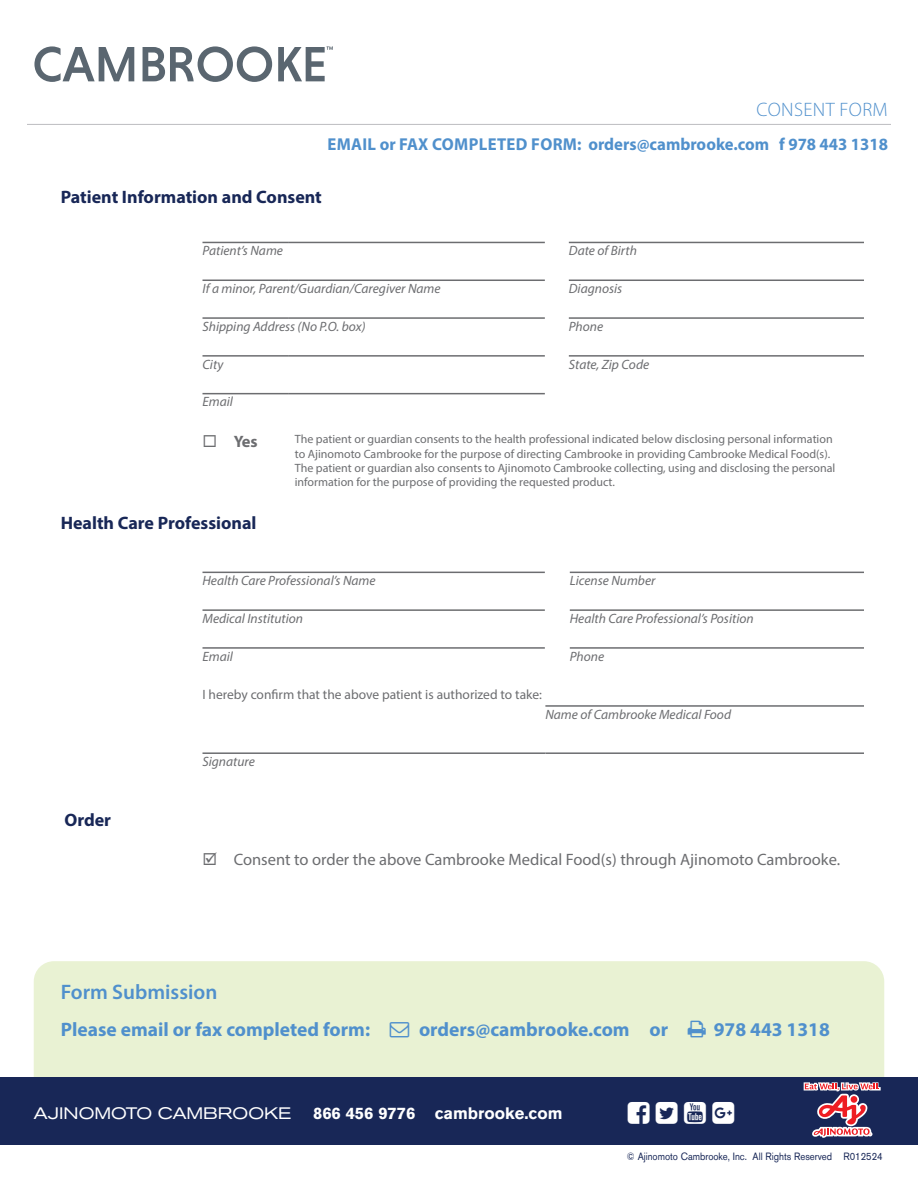
<style>
.page{position:relative;width:918px;height:1188px;background:#fff}
.page>*{position:absolute;margin:0;border:0;box-sizing:border-box;transform-origin:0 0}
.t1{font:600 21px "Myriad Pro";color:#5090cc}
.t2{font:700 19.5px "Myriad Pro";color:#5090cc}
.t3{font:300 19.5px "Myriad Pro";letter-spacing:.02em;color:#5090cc}
.sidebar_title{font:700 18px "Myriad Pro";color:#182757}
.t4{font:700 17.25px "Myriad Pro";color:#5090cc}
.Default{font:16.5px "Myriad Pro";color:#6c6d70}
.t5{font:700 16.5px "Akzidenz Grotesk BQ";color:#fff}
.t6{font:expanded 16.5px "Akzidenz Grotesk BQ";color:#fff}
.Default-2{font:700 16.5px "Myriad Pro";color:#6c6d70}
.Default-3{font:italic 13.5px "Myriad Pro";color:#6c6d70}
.t7{font:13.5px "Myriad Pro";color:#6c6d70}
.CM4{font:italic 13.5px "Myriad Pro";color:#6c6d70}
.Default-4{font:12px/14.4px "Myriad Pro";color:#6c6d70}
.t8{font:10.5px "Akzidenz Grotesk BQ";color:#182757;scale:.9 1}
</style>
<div class="page">
<div style="left:34px;top:961px;width:850px;height:116px;background:#e9f2d3"></div>
<hr style="left:202px;top:242px;width:86px;height:1px;background:#6c6d70">
<hr style="left:288px;top:242px;width:257px;height:1px;background:#6c6d70">
<hr style="left:569px;top:242px;width:295px;height:1px;background:#6c6d70">
<hr style="left:202px;top:280px;width:86px;height:1px;background:#6c6d70">
<hr style="left:288px;top:280px;width:257px;height:1px;background:#6c6d70">
<hr style="left:569px;top:280px;width:295px;height:1px;background:#6c6d70">
<hr style="left:202px;top:317px;width:86px;height:2px;background:#6c6d70">
<hr style="left:288px;top:317px;width:257px;height:2px;background:#6c6d70">
<hr style="left:569px;top:317px;width:295px;height:2px;background:#6c6d70">
<hr style="left:202px;top:355px;width:86px;height:2px;background:#6c6d70">
<hr style="left:288px;top:355px;width:257px;height:2px;background:#6c6d70">
<hr style="left:202px;top:393px;width:86px;height:1px;background:#6c6d70">
<hr style="left:288px;top:393px;width:257px;height:1px;background:#6c6d70">
<hr style="left:569px;top:355px;width:295px;height:2px;background:#6c6d70">
<hr style="left:202px;top:572px;width:343px;height:1px;background:#6c6d70">
<hr style="left:570px;top:572px;width:294px;height:1px;background:#6c6d70">
<hr style="left:202px;top:609px;width:343px;height:2px;background:#6c6d70">
<hr style="left:202px;top:647px;width:343px;height:2px;background:#6c6d70">
<hr style="left:570px;top:609px;width:294px;height:2px;background:#6c6d70">
<hr style="left:570px;top:647px;width:294px;height:2px;background:#6c6d70">
<hr style="left:202px;top:752px;width:343px;height:2px;background:#6c6d70">
<hr style="left:545px;top:752px;width:319px;height:2px;background:#6c6d70">
<hr style="left:545px;top:705px;width:319px;height:2px;background:#6c6d70">
<div style="left:0;top:1077px;width:918px;height:67px;background:#182757"></div>
<svg style="left:804px;top:1082px;width:77px;height:56px"></svg>
<hr style="left:27px;top:124px;width:864px;height:1px;background:#bcbdc0">
<svg style="left:278px;top:46px;width:55px;height:35px"></svg>
<svg style="left:143px;top:46px;width:129px;height:36px"></svg>
<svg style="left:34px;top:46px;width:100px;height:36px"></svg>
<svg style="left:390px;top:1022px;width:19px;height:16px"></svg>
<svg style="left:688px;top:1021px;width:18px;height:17px"></svg>
<p class="t3" style="left:757px;top:98px;width:133px">CONSENT FORM</p>
<p class="t4" style="left:327px;top:133px;width:562px">EMAIL or FAX COMPLETED FORM: orders@cambrooke.com f 978 443 1318</p>
<p class="sidebar_title" style="left:61px;top:185px;width:263px">Patient Information and Consent</p>
<p class="Default-3" style="left:202px;top:242px;width:82px">Patient’s Name</p>
<p class="Default-3" style="left:569px;top:242px;width:70px">Date of Birth</p>
<p class="Default-3" style="left:202px;top:280px;width:240px">If a minor, Parent/Guardian/Caregiver Name</p>
<p class="Default-3" style="left:569px;top:280px;width:55px">Diagnosis</p>
<p class="Default-3" style="left:202px;top:318px;width:165px">Shipping Address (No P.O. box)</p>
<p class="Default-3" style="left:569px;top:318px;width:36px">Phone</p>
<p class="Default-3" style="left:202px;top:356px;width:22px">City</p>
<p class="Default-3" style="left:569px;top:356px;width:82px">State, Zip Code</p>
<p class="Default-3" style="left:202px;top:394px;width:32px">Email</p>
<p class="Default-2" style="left:202px;top:431px;width:57px">◻ Yes</p>
<p class="Default-4" style="left:295px;top:432px;width:542px">The patient or guardian consents to the health professional indicated below disclosing personal information to Ajinomoto Cambrooke for the purpose of directing Cambrooke in providing Cambrooke Medical Food(s).<br>The patient or guardian also consents to Ajinomoto Cambrooke collecting, using and disclosing the personal information for the purpose of providing the requested product.</p>
<p class="sidebar_title" style="left:61px;top:511px;width:197px">Health Care Professional</p>
<p class="sidebar_title" style="left:64px;top:808px;width:48px">Order</p>
<p class="Default-3" style="left:202px;top:572px;width:175px">Health Care Professional’s Name</p>
<p class="CM4" style="left:570px;top:572px;width:87px">License Number</p>
<p class="Default-3" style="left:202px;top:610px;width:102px">Medical Institution</p>
<p class="Default-3" style="left:570px;top:610px;width:185px">Health Care Professional’s Position</p>
<p class="Default-3" style="left:202px;top:648px;width:32px">Email</p>
<p class="Default-3" style="left:570px;top:648px;width:36px">Phone</p>
<p class="t7" style="left:202px;top:686px;width:341px">I hereby confirm that the above patient is authorized to take:</p>
<p class="Default-3" style="left:545px;top:706px;width:187px">Name of Cambrooke Medical Food</p>
<p class="Default-3" style="left:202px;top:753px;width:54px">Signature</p>
<p class="Default" style="left:202px;top:850px;width:639px">☑ Consent to order the above Cambrooke Medical Food(s) through Ajinomoto Cambrooke.</p>
<p class="t1" style="left:61px;top:979px;width:158px">Form Submission</p>
<p class="t2" style="left:61px;top:1017px;width:311px">Please email or fax completed form:</p>
<p class="t2" style="left:419px;top:1017px;width:251px">orders@cambrooke.com or</p>
<p class="t2" style="left:714px;top:1017px;width:118px">978 443 1318</p>
<p class="t6" style="left:34px;top:1103px;width:259px">AJINOMOTO CAMBROOKE</p>
<p class="t5" style="left:313px;top:1103px;width:251px">866 456 9776 cambrooke.com</p>
<p class="t8" style="left:627px;top:1150px;width:286px">© Ajinomoto Cambrooke, Inc. All Rights Reserved R012524</p>
</div>
